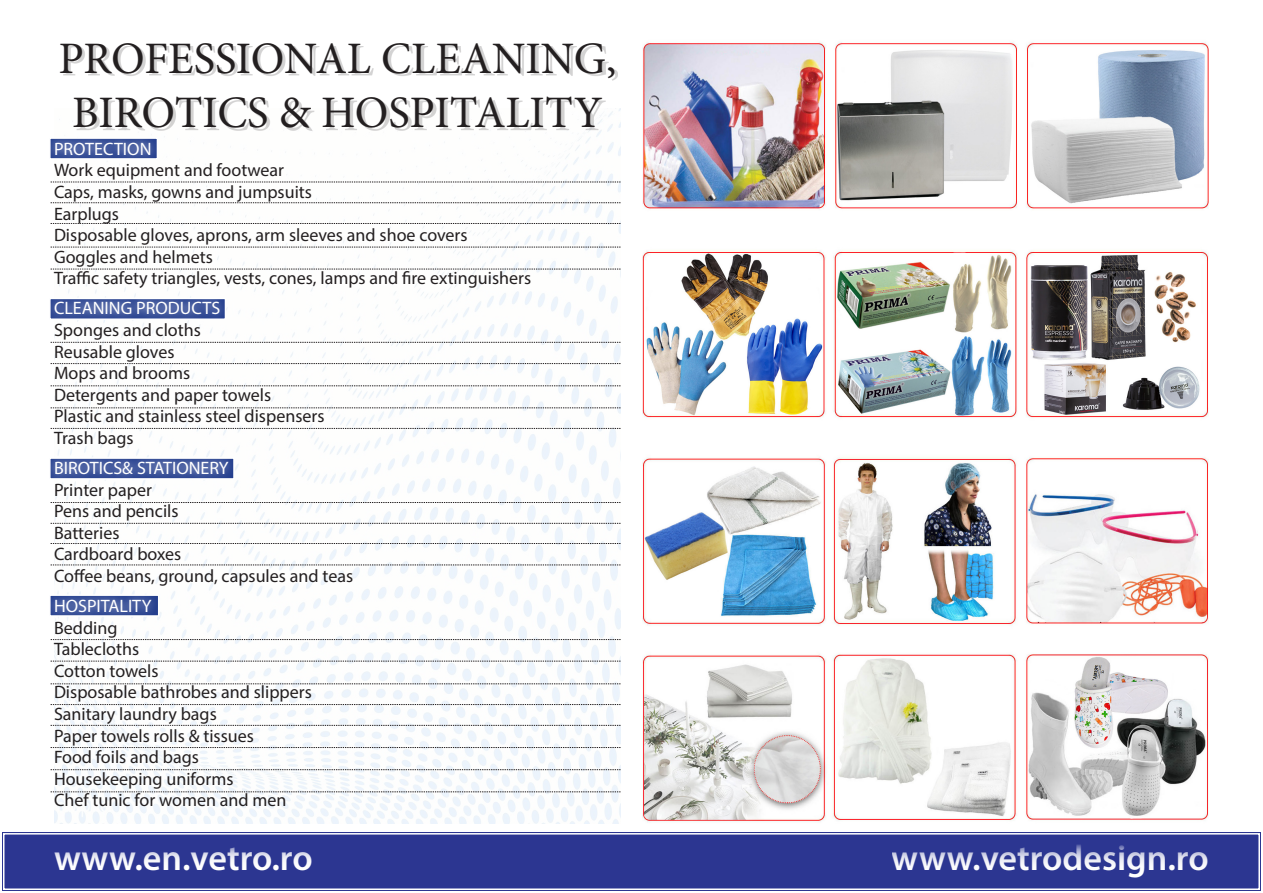
<style>
.page{position:relative;width:1263px;height:893px;background:#fff}
.page>*{position:absolute;margin:0;border:0;box-sizing:border-box;transform-origin:0 0}
.t1{font:45px/54px "Minion Pro";color:#231f20;text-align:center}
.t2{font:600 36px "Myriad Pro";color:#fff}
.t3{font:18px "Myriad Pro";color:#231f20}
.t4{font:18px "Myriad Pro";color:#fff}
</style>
<div class="page">
<div style="left:2px;top:832px;width:1259px;height:59px;background:#2c3691"></div>
<div style="left:3px;top:833px;width:1257px;height:57px;border:1px solid #fff"></div>
<img style="left:54px;top:109px;width:567px;height:715px">
<svg style="left:540px;top:182px;width:81px;height:1px"></svg>
<svg style="left:540px;top:202px;width:81px;height:1px"></svg>
<svg style="left:540px;top:223px;width:81px;height:1px"></svg>
<svg style="left:540px;top:247px;width:81px;height:1px"></svg>
<svg style="left:540px;top:269px;width:81px;height:1px"></svg>
<svg style="left:540px;top:342px;width:81px;height:1px"></svg>
<svg style="left:540px;top:363px;width:81px;height:1px"></svg>
<svg style="left:540px;top:386px;width:81px;height:1px"></svg>
<svg style="left:540px;top:408px;width:81px;height:1px"></svg>
<svg style="left:540px;top:428px;width:81px;height:1px"></svg>
<svg style="left:540px;top:502px;width:81px;height:1px"></svg>
<svg style="left:540px;top:523px;width:81px;height:1px"></svg>
<svg style="left:540px;top:543px;width:81px;height:1px"></svg>
<svg style="left:540px;top:565px;width:81px;height:1px"></svg>
<svg style="left:540px;top:661px;width:81px;height:1px"></svg>
<svg style="left:540px;top:684px;width:81px;height:1px"></svg>
<svg style="left:540px;top:704px;width:81px;height:1px"></svg>
<svg style="left:540px;top:725px;width:81px;height:1px"></svg>
<svg style="left:540px;top:747px;width:81px;height:1px"></svg>
<svg style="left:540px;top:769px;width:81px;height:1px"></svg>
<svg style="left:540px;top:792px;width:81px;height:1px"></svg>
<svg style="left:540px;top:639px;width:81px;height:1px"></svg>
<img style="left:642px;top:42px;width:566px;height:780px">
<div style="left:45px;top:133px;width:495px;height:683px;background:#fff;opacity:.75"></div>
<div style="left:63px;top:46px;width:554px;height:85px;background:#231f20;opacity:.2"></div>
<p class="t1" style="left:59px;top:32px;width:559px">PROFESSIONAL CLEANING,<br>BIROTICS &amp; HOSPITALITY</p>
<p class="t4" style="left:54px;top:138px;width:99px">PROTECTION</p>
<p class="t3" style="left:54px;top:159px;width:232px">Work equipment and footwear</p>
<p class="t3" style="left:54px;top:181px;width:259px">Caps, masks, gowns and jumpsuits</p>
<p class="t3" style="left:54px;top:202px;width:67px">Earplugs</p>
<p class="t3" style="left:54px;top:224px;width:415px">Disposable gloves, aprons, arm sleeves and shoe covers</p>
<p class="t3" style="left:54px;top:246px;width:160px">Goggles and helmets</p>
<p class="t3" style="left:54px;top:267px;width:479px">Traffic safety triangles, vests, cones, lamps and fire extinguishers</p>
<p class="t4" style="left:54px;top:297px;width:168px">CLEANING PRODUCTS</p>
<p class="t3" style="left:54px;top:319px;width:148px">Sponges and cloths</p>
<p class="t3" style="left:54px;top:340px;width:122px">Reusable gloves</p>
<p class="t3" style="left:54px;top:362px;width:138px">Mops and brooms</p>
<p class="t3" style="left:54px;top:384px;width:219px">Detergents and paper towels</p>
<p class="t3" style="left:54px;top:405px;width:272px">Plastic and stainless steel dispensers</p>
<p class="t3" style="left:54px;top:427px;width:81px">Trash bags</p>
<p class="t4" style="left:54px;top:457px;width:176px">BIROTICS&amp; STATIONERY</p>
<p class="t3" style="left:54px;top:478px;width:100px">Printer paper</p>
<p class="t3" style="left:54px;top:500px;width:126px">Pens and pencils</p>
<p class="t3" style="left:54px;top:522px;width:67px">Batteries</p>
<p class="t3" style="left:54px;top:543px;width:129px">Cardboard boxes</p>
<p class="t3" style="left:54px;top:565px;width:301px">Coffee beans, ground, capsules and teas</p>
<p class="t4" style="left:54px;top:595px;width:99px">HOSPITALITY</p>
<p class="t3" style="left:54px;top:616px;width:65px">Bedding</p>
<p class="t3" style="left:54px;top:638px;width:87px">Tablecloths</p>
<p class="t3" style="left:54px;top:660px;width:106px">Cotton towels</p>
<p class="t3" style="left:54px;top:681px;width:259px">Disposable bathrobes and slippers</p>
<p class="t3" style="left:54px;top:703px;width:164px">Sanitary laundry bags</p>
<p class="t3" style="left:54px;top:724px;width:201px">Paper towels rolls &amp; tissues</p>
<p class="t3" style="left:54px;top:746px;width:146px">Food foils and bags</p>
<p class="t3" style="left:54px;top:768px;width:181px">Housekeeping uniforms</p>
<p class="t3" style="left:54px;top:789px;width:234px">Chef tunic for women and men</p>
<h2 class="t2" style="left:54px;top:835px;width:260px">www.en.vetro.ro</h2>
<h2 class="t2" style="left:892px;top:835px;width:318px">www.vetrodesign.ro</h2>
</div>
